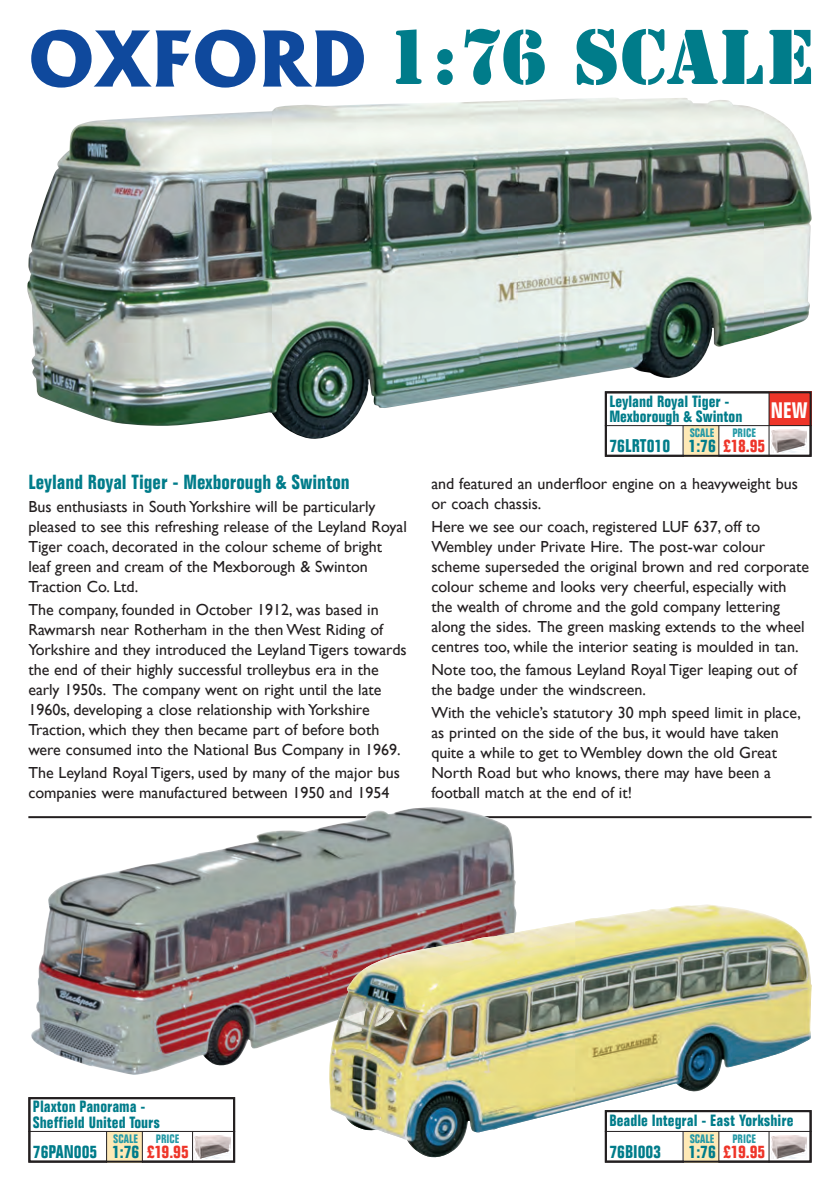
<style>
.page{position:relative;width:840px;height:1191px;background:#fff}
.page>*{position:absolute;margin:0;border:0;box-sizing:border-box;transform-origin:0 0}
.t1{font:76.6px "Stencil BT";color:#007c8a}
.t2{font:700 condensed 22px "Folio BT";color:#fff}
.t3{font:700 condensed 20px "Folio BT";color:#007c8a}
.t4{font:700 condensed 18px "Folio BT";color:#007c8a}
.t5{font:700 condensed 18px "Folio BT";color:#ee3529}
.t6{font:16px/20px "Gill Sans";color:#231f20}
.t7{font:700 condensed 16px/15.2px "Folio BT";color:#007c8a}
.t8{font:700 condensed 12px "Folio BT";color:#2499a6}
.s1{color:#ee3529}
.s2{color:#007c8a}
</style>
<div class="page">
<img style="left:27px;top:98px;width:784px;height:341px">
<svg style="left:31px;top:30px;width:224px;height:58px"></svg>
<svg style="left:263px;top:30px;width:101px;height:57px"></svg>
<div style="left:605px;top:392px;width:205px;height:64px;background:#fff"></div>
<div style="left:768px;top:391px;width:43px;height:34px;background:#ee3529"></div>
<div style="left:683px;top:425px;width:35px;height:32px;background:#fee9b6"></div>
<hr style="left:682px;top:425px;width:1px;height:32px;background:#231f20">
<hr style="left:718px;top:425px;width:1px;height:32px;background:#231f20">
<img style="left:771px;top:430px;width:35px;height:22px">
<hr style="left:604px;top:425px;width:207px;height:1px;background:#231f20">
<div style="left:604px;top:391px;width:207px;height:66px;border:2px solid #231f20"></div>
<hr style="left:768px;top:393px;width:1px;height:64px;background:#231f20">
<hr style="left:28px;top:816px;width:783px;height:2px;background:#231f20">
<img style="left:30px;top:807px;width:486px;height:268px">
<img style="left:329px;top:904px;width:482px;height:253px">
<img style="left:339px;top:1020px;width:55px;height:17px">
<img style="left:338px;top:932px;width:176px;height:88px">
<div style="left:605px;top:1111px;width:205px;height:50px;background:#fff"></div>
<div style="left:683px;top:1131px;width:35px;height:31px;background:#fee9b6"></div>
<hr style="left:682px;top:1131px;width:1px;height:31px;background:#231f20">
<hr style="left:718px;top:1131px;width:1px;height:31px;background:#231f20">
<img style="left:771px;top:1135px;width:35px;height:23px">
<hr style="left:604px;top:1131px;width:207px;height:1px;background:#231f20">
<div style="left:604px;top:1110px;width:207px;height:52px;border:2px solid #231f20"></div>
<hr style="left:768px;top:1131px;width:1px;height:31px;background:#231f20">
<div style="left:107px;top:1131px;width:35px;height:31px;background:#fee9b6"></div>
<hr style="left:106px;top:1131px;width:1px;height:31px;background:#231f20">
<hr style="left:142px;top:1131px;width:1px;height:31px;background:#231f20">
<img style="left:195px;top:1135px;width:35px;height:23px">
<hr style="left:28px;top:1131px;width:207px;height:1px;background:#231f20">
<div style="left:28px;top:1097px;width:207px;height:65px;border:2px solid #231f20"></div>
<hr style="left:192px;top:1131px;width:1px;height:31px;background:#231f20">
<h1 class="t1" style="left:385px;top:13px;width:431px">1:76 SCALE</h1>
<p class="t3" style="left:28px;top:475px;width:322px">Leyland Royal Tiger - Mexborough &amp; Swinton</p>
<p class="t6" style="left:28px;top:497px;width:380px">Bus enthusiasts in South Yorkshire will be particularly pleased to see this refreshing release of the Leyland Royal Tiger coach, decorated in the colour scheme of bright leaf green and cream of the Mexborough &amp; Swinton Traction Co. Ltd.</p>
<p class="t6" style="left:28px;top:599px;width:379px">The company, founded in October 1912, was based in Rawmarsh near Rotherham in the then West Riding of Yorkshire and they introduced the Leyland Tigers towards the end of their highly successful trolleybus era in the early 1950s. The company went on right until the late 1960s, developing a close relationship with Yorkshire Traction, which they then became part of before both were consumed into the National Bus Company in 1969.</p>
<p class="t6" style="left:28px;top:762px;width:373px">The Leyland Royal Tigers, used by many of the major bus companies were manufactured between 1950 and 1954</p>
<p class="t7" style="left:609px;top:395px;width:134px">Leyland Royal Tiger -<br>Mexborough &amp; Swinton</p>
<p class="t8" style="left:689px;top:428px;width:26px">SCALE</p>
<p class="t8" style="left:732px;top:428px;width:25px">PRICE</p>
<p class="t4" style="left:609px;top:439px;width:157px">76LRT010 1:76 <span class="s1">£18.95</span></p>
<h2 class="t2" style="left:770px;top:402px;width:38px">NEW</h2>
<p class="t6" style="left:431px;top:474px;width:368px">and featured an underfloor engine on a heavyweight bus or coach chassis.</p>
<p class="t6" style="left:431px;top:517px;width:379px">Here we see our coach, registered LUF 637, off to Wembley under Private Hire. The post-war colour scheme superseded the original brown and red corporate colour scheme and looks very cheerful, especially with the wealth of chrome and the gold company lettering along the sides. The green masking extends to the wheel centres too, while the interior seating is moulded in tan.</p>
<p class="t6" style="left:431px;top:659px;width:367px">Note too, the famous Leyland Royal Tiger leaping out of the badge under the windscreen.</p>
<p class="t6" style="left:431px;top:702px;width:371px">With the vehicle’s statutory 30 mph speed limit in place, as printed on the side of the bus, it would have taken quite a while to get to Wembley down the old Great North Road but who knows, there may have been a football match at the end of it!</p>
<p class="t7" style="left:33px;top:1100px;width:129px">Plaxton Panorama -<br>Sheffield United Tours</p>
<p class="t8" style="left:113px;top:1134px;width:26px">SCALE</p>
<p class="t8" style="left:156px;top:1134px;width:25px">PRICE</p>
<p class="t4" style="left:33px;top:1145px;width:157px">76PAN005 1:76 <span class="s1">£19.95</span></p>
<p class="t7" style="left:609px;top:1114px;width:185px">Beadle Integral - East Yorkshire</p>
<p class="t8" style="left:689px;top:1134px;width:26px">SCALE</p>
<p class="t8" style="left:732px;top:1134px;width:25px">PRICE</p>
<p class="t4" style="left:609px;top:1145px;width:53px">76BI003</p>
<p class="t5" style="left:688px;top:1145px;width:78px"><span class="s2">1:76</span> £19.95</p>
</div>
